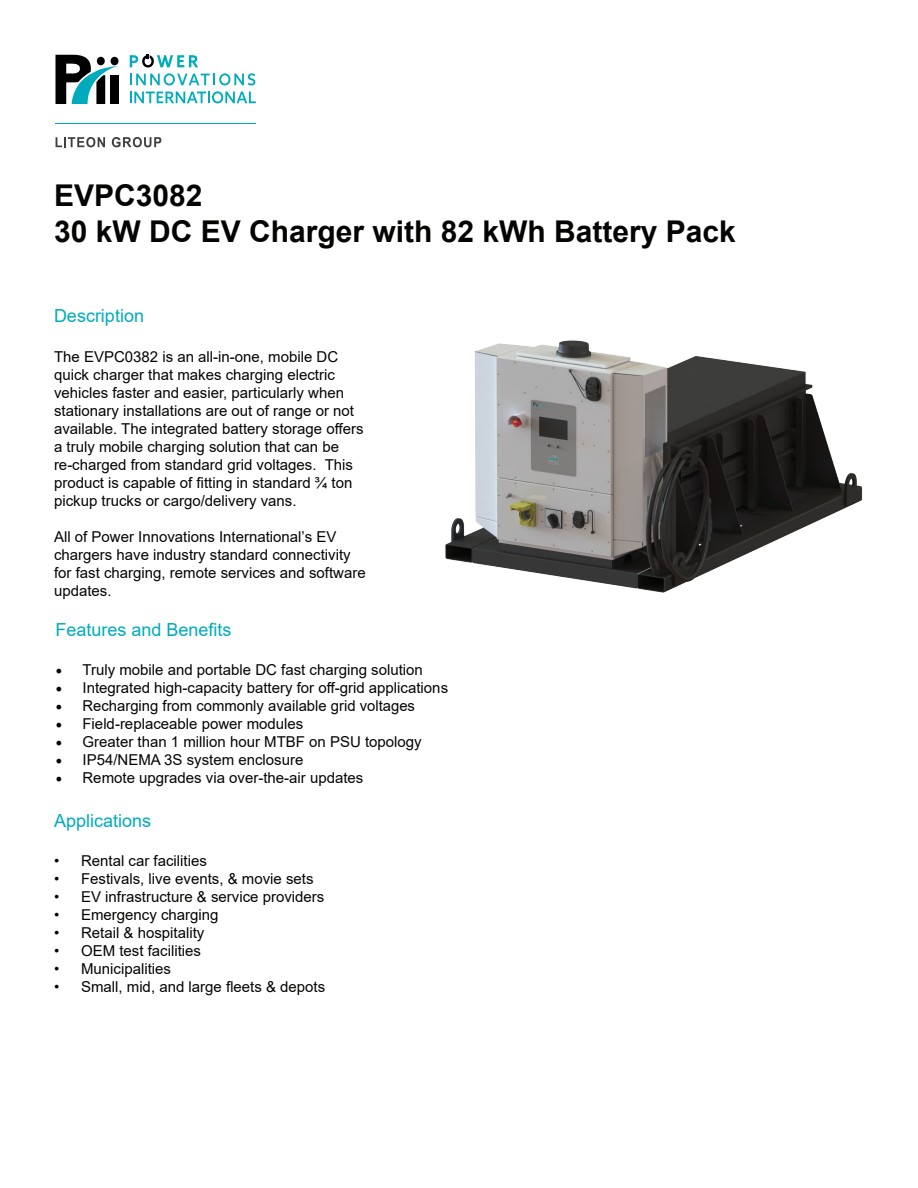
<style>
.page{position:relative;width:918px;height:1188px;background:#fff}
.page>*{position:absolute;margin:0;border:0;box-sizing:border-box;transform-origin:0 0}
.t1{font:700 30px/36px "Arial";color:#040503}
.t2{font:18px "Arial";color:#00acbb}
.t3{font:15px/18px "Arial";color:#040503}
.s1{font-family:"Minion Pro";font-size:18px}
</style>
<div class="page">
<hr style="left:56px;top:124px;width:200px;height:1px;background:#00acbb">
<svg style="left:56px;top:137px;width:49px;height:10px"></svg>
<svg style="left:112px;top:137px;width:49px;height:10px"></svg>
<div style="left:110px;top:75px;width:9px;height:29px;background:#010101"></div>
<svg style="left:56px;top:55px;width:61px;height:49px"></svg>
<svg style="left:130px;top:91px;width:126px;height:12px"></svg>
<svg style="left:130px;top:54px;width:125px;height:31px"></svg>
<img style="left:445px;top:340px;width:418px;height:253px">
<h1 class="t1" style="left:54px;top:178px;width:683px">EVPC3082<br>30 kW DC EV Charger with 82 kWh Battery Pack</h1>
<p class="t2" style="left:54px;top:303px;width:92px">Description</p>
<p class="t3" style="left:54px;top:347px;width:311px">The EVPC0382 is an all-in-one, mobile DC quick charger that makes charging electric vehicles faster and easier, particularly when stationary installations are out of range or not available. The integrated battery storage offers a truly mobile charging solution that can be re-charged from standard grid voltages. This product is capable of fitting in standard ¾ ton pickup trucks or cargo/delivery vans.</p>
<p class="t3" style="left:54px;top:527px;width:313px">All of Power Innovations International’s EV chargers have industry standard connectivity for fast charging, remote services and software updates.</p>
<p class="t2" style="left:56px;top:617px;width:178px">Features and Benefits</p>
<p class="t3" style="left:56px;top:661px;width:369px"><span class="s1">•</span> Truly mobile and portable DC fast charging solution</p>
<p class="t3" style="left:56px;top:679px;width:394px"><span class="s1">•</span> Integrated high-capacity battery for off-grid applications</p>
<p class="t3" style="left:56px;top:697px;width:361px"><span class="s1">•</span> Recharging from commonly available grid voltages</p>
<p class="t3" style="left:56px;top:715px;width:249px"><span class="s1">•</span> Field-replaceable power modules</p>
<p class="t3" style="left:56px;top:733px;width:368px"><span class="s1">•</span> Greater than 1 million hour MTBF on PSU topology</p>
<p class="t3" style="left:56px;top:751px;width:249px"><span class="s1">•</span> IP54/NEMA 3S system enclosure</p>
<p class="t3" style="left:56px;top:769px;width:309px"><span class="s1">•</span> Remote upgrades via over-the-air updates</p>
<p class="t2" style="left:54px;top:808px;width:99px">Applications</p>
<p class="t3" style="left:54px;top:852px;width:154px">• Rental car facilities</p>
<p class="t3" style="left:54px;top:870px;width:261px">• Festivals, live events, &amp; movie sets</p>
<p class="t3" style="left:54px;top:888px;width:272px">• EV infrastructure &amp; service providers</p>
<p class="t3" style="left:54px;top:906px;width:166px">• Emergency charging</p>
<p class="t3" style="left:54px;top:924px;width:152px">• Retail &amp; hospitality</p>
<p class="t3" style="left:54px;top:942px;width:149px">• OEM test facilities</p>
<p class="t3" style="left:54px;top:960px;width:119px">• Municipalities</p>
<p class="t3" style="left:54px;top:978px;width:273px">• Small, mid, and large fleets &amp; depots</p>
</div>
